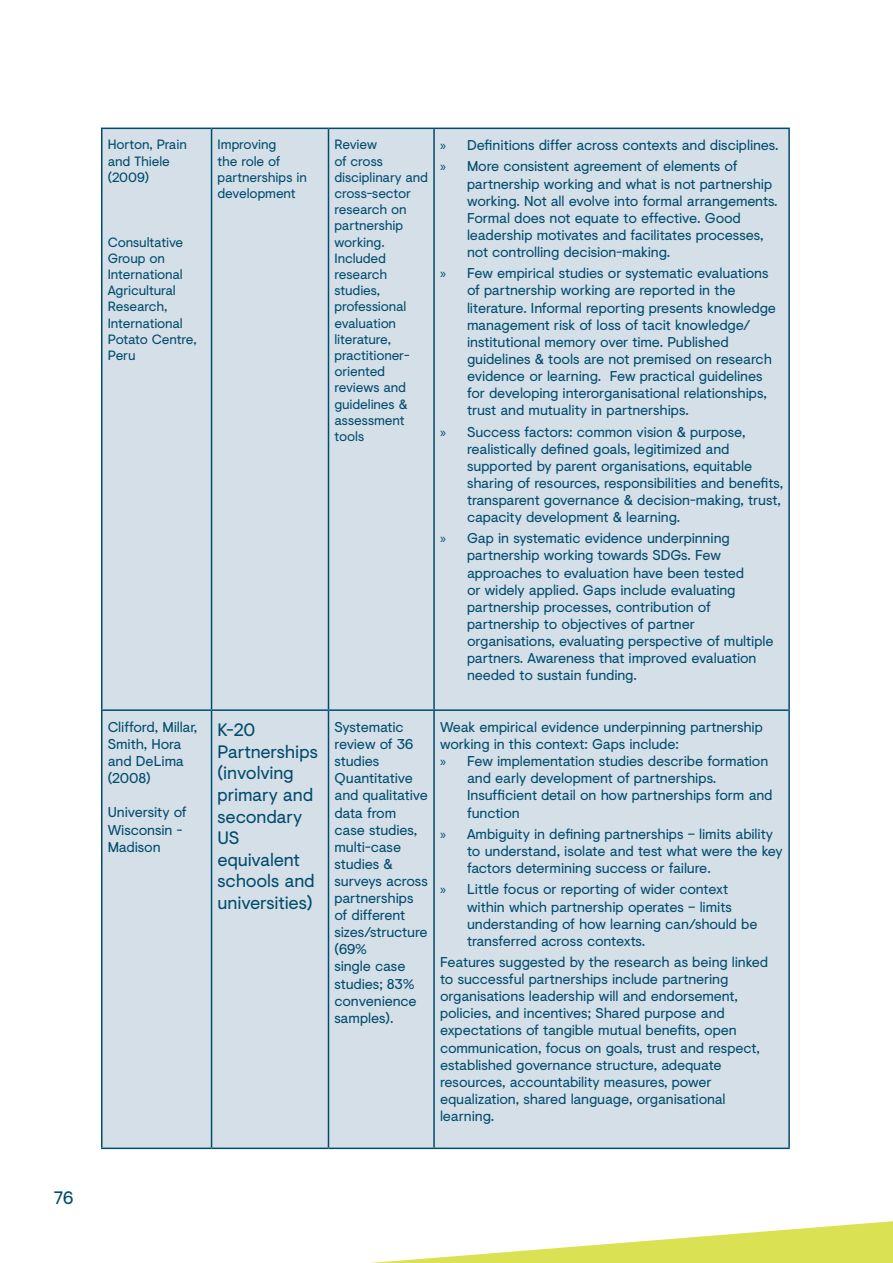
<style>
.page{position:relative;width:893px;height:1263px;background:#fff}
.page>*{position:absolute;margin:0;border:0;box-sizing:border-box;transform-origin:0 0}
.t1{font:18px/21.6px "Visuelt";letter-spacing:-.01em;color:#004c6c}
.t2{font:14.25px/17.1px "Visuelt";letter-spacing:-.01em;color:#004c6c}
.t3{font:13.5px/16.2px "Visuelt";letter-spacing:-.01em;color:#004c6c}
.s1{font-family:"Myriad Pro"}
</style>
<div class="page">
<div style="left:102px;top:129px;width:686px;height:1018px;background:#d5dfe8"></div>
<hr style="left:101px;top:128px;width:111px;height:1px;background:#004c6c">
<hr style="left:101px;top:129px;width:1px;height:580px;background:#004c6c">
<hr style="left:212px;top:128px;width:116px;height:1px;background:#004c6c">
<hr style="left:211px;top:129px;width:1px;height:580px;background:#004c6c">
<hr style="left:328px;top:128px;width:106px;height:1px;background:#004c6c">
<hr style="left:328px;top:129px;width:1px;height:580px;background:#004c6c">
<hr style="left:434px;top:128px;width:356px;height:1px;background:#004c6c">
<hr style="left:433px;top:129px;width:2px;height:580px;background:#004c6c">
<hr style="left:788px;top:129px;width:2px;height:580px;background:#004c6c">
<hr style="left:101px;top:709px;width:111px;height:2px;background:#004c6c">
<hr style="left:101px;top:711px;width:1px;height:436px;background:#004c6c">
<hr style="left:212px;top:709px;width:116px;height:2px;background:#004c6c">
<hr style="left:211px;top:711px;width:1px;height:436px;background:#004c6c">
<hr style="left:328px;top:709px;width:106px;height:2px;background:#004c6c">
<hr style="left:328px;top:711px;width:1px;height:436px;background:#004c6c">
<hr style="left:434px;top:709px;width:356px;height:2px;background:#004c6c">
<hr style="left:433px;top:711px;width:2px;height:436px;background:#004c6c">
<hr style="left:788px;top:711px;width:2px;height:436px;background:#004c6c">
<hr style="left:101px;top:1147px;width:111px;height:2px;background:#004c6c">
<hr style="left:212px;top:1147px;width:116px;height:2px;background:#004c6c">
<hr style="left:328px;top:1147px;width:106px;height:2px;background:#004c6c">
<hr style="left:434px;top:1147px;width:356px;height:2px;background:#004c6c">
<svg style="left:371px;top:1221px;width:522px;height:42px"></svg>
<p class="t1" style="left:54px;top:1187px;width:21px">76</p>
<p class="t3" style="left:108px;top:136px;width:81px">Horton, Prain and Thiele (2009)</p>
<p class="t3" style="left:108px;top:233px;width:90px">Consultative<br>Group on<br>International<br>Agricultural<br>Research,<br>International<br>Potato Centre,<br>Peru</p>
<p class="t2" style="left:108px;top:718px;width:91px">Clifford, Millar,<br>Smith, Hora and DeLima (2008)</p>
<p class="t2" style="left:108px;top:803px;width:80px">University of<br>Wisconsin -<br>Madison</p>
<p class="t3" style="left:218px;top:136px;width:91px">Improving<br>the role of partnerships in development</p>
<p class="t3" style="left:334px;top:136px;width:95px">Review<br>of cross disciplinary and cross-sector research on partnership working.<br>Included research studies, professional evaluation literature, practitioner&shy;oriented reviews and guidelines &amp; assessment tools</p>
<p class="t2" style="left:440px;top:134px;width:340px;line-height:21.3px"><span class="s1">»</span> Definitions differ across contexts and disciplines. <span class="s1">»</span> More consistent agreement of elements of</p>
<p class="t2" style="left:467px;top:175px;width:312px">partnership working and what is not partnership working. Not all evolve into formal arrangements.<br>Formal does not equate to effective. Good leadership motivates and facilitates processes, not controlling decision-making.</p>
<p class="t2" style="left:467px;top:264px;width:310px;text-indent:-27px"><span class="s1">»</span> Few empirical studies or systematic evaluations of partnership working are reported in the literature. Informal reporting presents knowledge management risk of loss of tacit knowledge/ institutional memory over time. Published guidelines &amp; tools are not premised on research evidence or learning. Few practical guidelines for developing interorganisational relationships, trust and mutuality in partnerships.</p>
<p class="t2" style="left:467px;top:423px;width:318px;text-indent:-27px"><span class="s1">»</span> Success factors: common vision &amp; purpose, realistically defined goals, legitimized and supported by parent organisations, equitable sharing of resources, responsibilities and benefits, transparent governance &amp; decision-making, trust, capacity development &amp; learning.</p>
<p class="t2" style="left:467px;top:529px;width:308px;text-indent:-27px"><span class="s1">»</span> Gap in systematic evidence underpinning partnership working towards SDGs. Few approaches to evaluation have been tested<br>or widely applied. Gaps include evaluating partnership processes, contribution of partnership to objectives of partner organisations, evaluating perspective of multiple partners. Awareness that improved evaluation needed to sustain funding.</p>
<p class="t1" style="left:218px;top:718px;width:102px">K-20<br>Partnerships (involving primary and secondary<br>US equivalent schools and universities)</p>
<p class="t2" style="left:334px;top:718px;width:95px">Systematic review of 36 studies<br>Quantitative and qualitative data from case studies, multi-case studies &amp; surveys across partnerships of different sizes/structure (69%<br>single case studies; 83% convenience samples).</p>
<p class="t2" style="left:440px;top:718px;width:325px">Weak empirical evidence underpinning partnership</p>
<p class="t2" style="left:440px;top:735px;width:240px">working in this context: Gaps include:</p>
<p class="t2" style="left:440px;top:752px;width:330px"><span class="s1">»</span> Few implementation studies describe formation</p>
<p class="t2" style="left:467px;top:769px;width:251px">and early development of partnerships.</p>
<p class="t2" style="left:467px;top:786px;width:307px">Insufficient detail on how partnerships form and</p>
<p class="t2" style="left:467px;top:803px;width:54px">function</p>
<p class="t2" style="left:467px;top:825px;width:317px;text-indent:-27px"><span class="s1">»</span> Ambiguity in defining partnerships – limits ability to understand, isolate and test what were the key factors determining success or failure.</p>
<p class="t2" style="left:467px;top:880px;width:292px;text-indent:-27px"><span class="s1">»</span> Little focus or reporting of wider context within which partnership operates – limits understanding of how learning can/should be transferred across contexts.</p>
<p class="t2" style="left:440px;top:953px;width:329px">Features suggested by the research as being linked to successful partnerships include partnering organisations leadership will and endorsement, policies, and incentives; Shared purpose and expectations of tangible mutual benefits, open communication, focus on goals, trust and respect, established governance structure, adequate resources, accountability measures, power equalization, shared language, organisational learning.</p>
</div>
